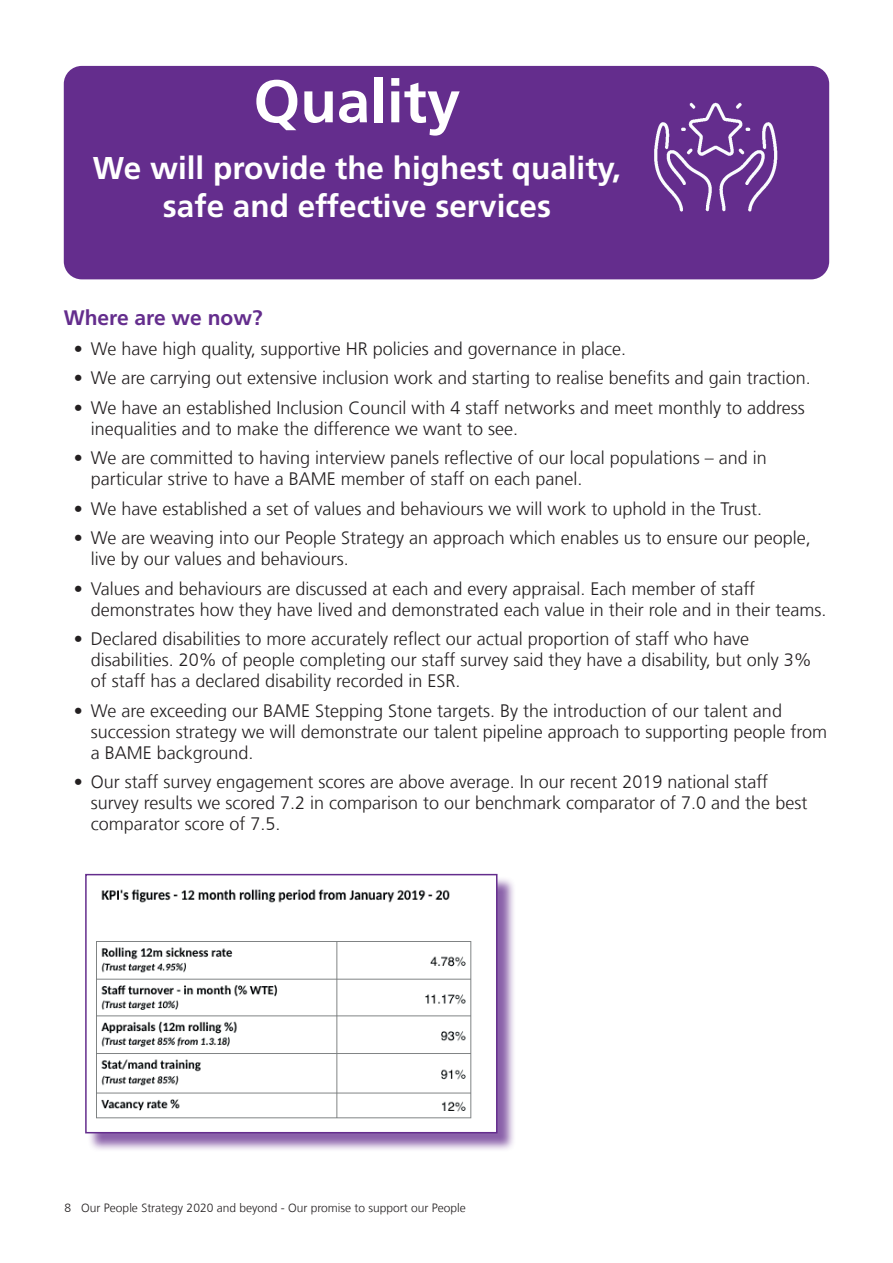
<style>
.page{position:relative;width:893px;height:1263px;background:#fff}
.page>*{position:absolute;margin:0;border:0;box-sizing:border-box;transform-origin:0 0}
.t1{font:700 60px "Frutiger LT Com";color:#fff}
.t2{font:700 31.5px/37.8px "Frutiger LT Com";color:#fff;text-align:center}
.t3{font:700 21px "Frutiger LT Com";color:#642d8d}
.t4{font:300 18px/21px "Frutiger LT Com";color:#231f20}
.t5{font:300 12px "Frutiger LT Com";color:#231f20}
</style>
<div class="page">
<div style="left:64px;top:66px;width:765px;height:213px;background:#642d8d;border-radius:18px"></div>
<img style="left:654px;top:102px;width:124px;height:110px">
<div style="left:87px;top:876px;width:429px;height:276px;background:#642d8d;opacity:.75"></div>
<img style="left:88px;top:877px;width:406px;height:253px">
<div style="left:85px;top:874px;width:412px;height:259px;border:2px solid #642d8d"></div>
<h1 class="t1" style="left:254px;top:66px;width:208px">Quality</h1>
<h2 class="t2" style="left:93px;top:149px;width:530px">We will provide the highest quality, safe and effective services</h2>
<p class="t3" style="left:64px;top:306px;width:200px">Where are we now?</p>
<p class="t4" style="left:74px;top:338px;width:554px">• We have high quality, supportive HR policies and governance in place.</p>
<p class="t4" style="left:74px;top:368px;width:739px">• We are carrying out extensive inclusion work and starting to realise benefits and gain traction.</p>
<p class="t4" style="left:91px;top:397px;width:716px;text-indent:-17px">• We have an established Inclusion Council with 4 staff networks and meet monthly to address inequalities and to make the difference we want to see.</p>
<p class="t4" style="left:91px;top:448px;width:678px;text-indent:-17px">• We are committed to having interview panels reflective of our local populations – and in particular strive to have a BAME member of staff on each panel.</p>
<p class="t4" style="left:74px;top:498px;width:690px">• We have established a set of values and behaviours we will work to uphold in the Trust.</p>
<p class="t4" style="left:91px;top:528px;width:721px;text-indent:-17px">• We are weaving into our People Strategy an approach which enables us to ensure our people, live by our values and behaviours.</p>
<p class="t4" style="left:91px;top:578px;width:737px;text-indent:-17px">• Values and behaviours are discussed at each and every appraisal. Each member of staff demonstrates how they have lived and demonstrated each value in their role and in their teams.</p>
<p class="t4" style="left:91px;top:629px;width:723px;text-indent:-17px">• Declared disabilities to more accurately reflect our actual proportion of staff who have disabilities. 20% of people completing our staff survey said they have a disability, but only 3% of staff has a declared disability recorded in ESR.</p>
<p class="t4" style="left:91px;top:700px;width:738px;text-indent:-17px">• We are exceeding our BAME Stepping Stone targets. By the introduction of our talent and succession strategy we will demonstrate our talent pipeline approach to supporting people from a BAME background.</p>
<p class="t4" style="left:91px;top:772px;width:718px;text-indent:-17px">• Our staff survey engagement scores are above average. In our recent 2019 national staff survey results we scored 7.2 in comparison to our benchmark comparator of 7.0 and the best comparator score of 7.5.</p>
<p class="t5" style="left:65px;top:1201px;width:403px">8 Our People Strategy 2020 and beyond - Our promise to support our People</p>
</div>
